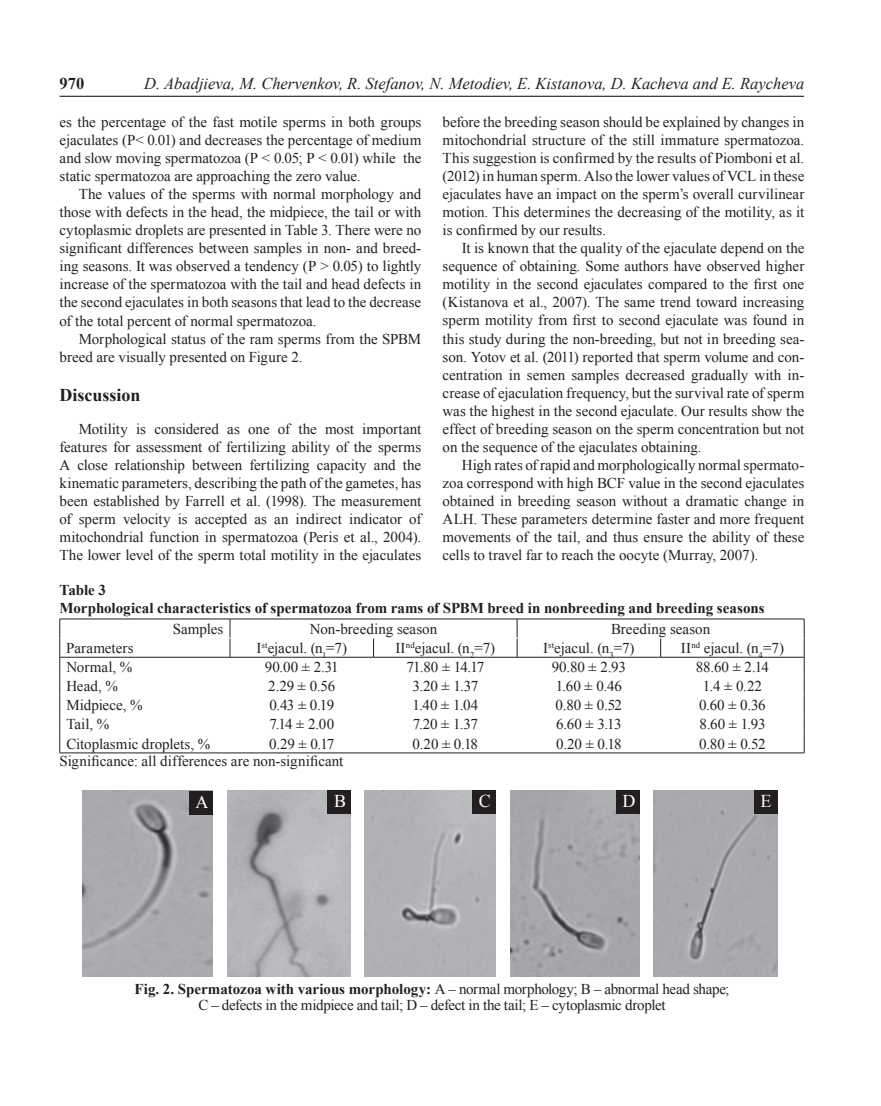
<style>
.page{position:relative;width:881px;height:1106px;background:#fff}
.page>*{position:absolute;margin:0;border:0;box-sizing:border-box;transform-origin:0 0}
.t1{font:700 18px "Times New Roman";color:#231f20}
.t2{font:18px "Times New Roman";color:#fff}
.t3{font:italic 16.5px "Times New Roman";color:#231f20}
.t4{font:700 16.5px "Times New Roman";color:#231f20}
.t5{font:15px/18px "Times New Roman";color:#231f20;text-align:justify}
.t6{font:15px/16.5px "Times New Roman";letter-spacing:-.02em;color:#231f20;text-align:center}
.t7{font:700 15px/17.2px "Times New Roman";letter-spacing:.005em;color:#231f20}
.s1{font-weight:700}
</style>
<div class="page">
<hr style="left:59px;top:96px;width:744px;height:1px;background:#231f20">
<svg style="left:60px;top:620px;width:743px;height:133px"></svg>
<hr style="left:60px;top:619px;width:170px;height:1px;background:#231f20">
<hr style="left:230px;top:619px;width:143px;height:1px;background:#231f20">
<hr style="left:373px;top:619px;width:144px;height:1px;background:#231f20">
<hr style="left:517px;top:619px;width:143px;height:1px;background:#231f20">
<hr style="left:660px;top:619px;width:144px;height:1px;background:#231f20">
<svg style="left:230px;top:619px;width:1px;height:38px"></svg>
<svg style="left:373px;top:639px;width:1px;height:18px"></svg>
<svg style="left:516px;top:619px;width:1px;height:38px"></svg>
<svg style="left:660px;top:639px;width:1px;height:18px"></svg>
<hr style="left:60px;top:657px;width:170px;height:1px;background:#231f20">
<hr style="left:230px;top:657px;width:143px;height:1px;background:#231f20">
<hr style="left:373px;top:657px;width:144px;height:1px;background:#231f20">
<hr style="left:517px;top:657px;width:143px;height:1px;background:#231f20">
<hr style="left:660px;top:657px;width:144px;height:1px;background:#231f20">
<svg style="left:59px;top:619px;width:1px;height:134px"></svg>
<svg style="left:803px;top:619px;width:1px;height:134px"></svg>
<hr style="left:60px;top:753px;width:170px;height:1px;background:#231f20">
<hr style="left:230px;top:753px;width:143px;height:1px;background:#231f20">
<hr style="left:373px;top:753px;width:144px;height:1px;background:#231f20">
<hr style="left:517px;top:753px;width:143px;height:1px;background:#231f20">
<hr style="left:660px;top:753px;width:144px;height:1px;background:#231f20">
<hr style="left:60px;top:638px;width:170px;height:1px;background:#fff">
<hr style="left:230px;top:638px;width:143px;height:1px;background:#fff">
<hr style="left:373px;top:638px;width:144px;height:1px;background:#fff">
<hr style="left:517px;top:638px;width:143px;height:1px;background:#fff">
<hr style="left:660px;top:638px;width:143px;height:1px;background:#fff">
<img style="left:653px;top:791px;width:124px;height:185px">
<img style="left:510px;top:791px;width:129px;height:185px">
<img style="left:227px;top:791px;width:123px;height:185px">
<img style="left:83px;top:791px;width:129px;height:185px">
<img style="left:364px;top:791px;width:132px;height:185px">
<div style="left:189px;top:791px;width:23px;height:23px;background:#231f20"></div>
<div style="left:327px;top:791px;width:23px;height:23px;background:#231f20"></div>
<div style="left:472px;top:791px;width:24px;height:23px;background:#231f20"></div>
<div style="left:615px;top:791px;width:24px;height:23px;background:#231f20"></div>
<div style="left:753px;top:791px;width:24px;height:23px;background:#231f20"></div>
<p class="t4" style="left:60px;top:72px;width:26px">970</p>
<p class="t3" style="left:144px;top:72px;width:661px">D. Abadjieva, M. Chervenkov, R. Stefanov, N. Metodiev, E. Kistanova, D. Kacheva and E. Raycheva</p>
<p class="t5" style="left:60px;top:113px;width:363px">es the percentage of the fast motile sperms in both groups ejaculates (P&lt; 0.01) and decreases the percentage of medium and slow moving spermatozoa (P &lt; 0.05; P &lt; 0.01) while the static spermatozoa are approaching the zero value.</p>
<p class="t5" style="left:60px;top:185px;width:363px;text-indent:19px">The values of the sperms with normal morphology and those with defects in the head, the midpiece, the tail or with cytoplasmic droplets are presented in Table 3. There were no significant differences between samples in non- and breed&shy;ing seasons. It was observed a tendency (P &gt; 0.05) to lightly increase of the spermatozoa with the tail and head defects in the second ejaculates in both seasons that lead to the decrease of the total percent of normal spermatozoa.</p>
<p class="t5" style="left:60px;top:329px;width:363px;text-indent:19px">Morphological status of the ram sperms from the SPBM breed are visually presented on Figure 2.</p>
<p class="t1" style="left:60px;top:382px;width:83px">Discussion</p>
<p class="t5" style="left:60px;top:419px;width:364px;text-indent:19px">Motility is considered as one of the most important features for assessment of fertilizing ability of the sperms A close relationship between fertilizing capacity and the kinematic parameters, describing the path of the gametes, has been established by Farrell et al. (1998). The measurement of sperm velocity is accepted as an indirect indicator of mitochondrial function in spermatozoa (Peris et al., 2004).<br>The lower level of the sperm total motility in the ejaculates</p>
<p class="t5" style="left:442px;top:113px;width:363px">before the breeding season should be explained by changes in mitochondrial structure of the still immature spermatozoa.<br>This suggestion is confirmed by the results of Piomboni et al. (2012) in human sperm. Also the lower values of VCL in these ejaculates have an impact on the sperm’s overall curvilinear motion. This determines the decreasing of the motility, as it is confirmed by our results.</p>
<p class="t5" style="left:442px;top:239px;width:363px;text-indent:19px">It is known that the quality of the ejaculate depend on the sequence of obtaining. Some authors have observed higher motility in the second ejaculates compared to the first one (Kistanova et al., 2007). The same trend toward increasing sperm motility from first to second ejaculate was found in this study during the non-breeding, but not in breeding sea&shy;son. Yotov et al. (2011) reported that sperm volume and con&shy;centration in semen samples decreased gradually with in&shy;crease of ejaculation frequency, but the survival rate of sperm was the highest in the second ejaculate. Our results show the effect of breeding season on the sperm concentration but not on the sequence of the ejaculates obtaining.</p>
<p class="t5" style="left:442px;top:455px;width:363px;text-indent:19px">High rates of rapid and morphologically normal spermato&shy;zoa correspond with high BCF value in the second ejaculates obtained in breeding season without a dramatic change in ALH. These parameters determine faster and more frequent movements of the tail, and thus ensure the ability of these cells to travel far to reach the oocyte (Murray, 2007).</p>
<p class="t7" style="left:60px;top:581px;width:394px">Table 3<br>Morphological characteristics of spermatozoa from rams of SPBM</p>
<p class="t7" style="left:487px;top:599px;width:278px">breed in nonbreeding and breeding seasons</p>
<p class="t5" style="left:173px;top:619px;width:52px">Samples</p>
<p class="t5" style="left:310px;top:619px;width:129px">Non-breeding season</p>
<p class="t5" style="left:610px;top:619px;width:101px">Breeding season</p>
<p class="t5" style="left:66px;top:639px;width:69px">Parameters</p>
<p class="t5" style="left:256px;top:639px;width:92px">I<sup>st</sup>ejacul. (n<sub>1</sub>=7)</p>
<p class="t5" style="left:395px;top:639px;width:101px">II<sup>nd</sup>ejacul. (n<sub>2</sub>=7)</p>
<p class="t5" style="left:543px;top:639px;width:93px">I<sup>st</sup>ejacul. (n<sub>3</sub>=7)</p>
<p class="t5" style="left:680px;top:639px;width:105px">II <sup>nd</sup> ejacul. (n<sub>4</sub>=7)</p>
<p class="t5" style="left:66px;top:658px;width:68px">Normal, %</p>
<p class="t5" style="left:265px;top:658px;width:75px">90.00 ± 2.31</p>
<p class="t5" style="left:406px;top:658px;width:79px">71.80 ± 14.17</p>
<p class="t5" style="left:551px;top:658px;width:76px">90.80 ± 2.93</p>
<p class="t5" style="left:695px;top:658px;width:74px">88.60 ± 2.14</p>
<p class="t5" style="left:66px;top:677px;width:53px">Head, %</p>
<p class="t5" style="left:268px;top:677px;width:69px">2.29 ± 0.56</p>
<p class="t5" style="left:412px;top:677px;width:67px">3.20 ± 1.37</p>
<p class="t5" style="left:555px;top:677px;width:68px">1.60 ± 0.46</p>
<p class="t5" style="left:702px;top:677px;width:60px">1.4 ± 0.22</p>
<p class="t5" style="left:66px;top:696px;width:78px">Midpiece, %</p>
<p class="t5" style="left:269px;top:696px;width:66px">0.43 ± 0.19</p>
<p class="t5" style="left:412px;top:696px;width:67px">1.40 ± 1.04</p>
<p class="t5" style="left:555px;top:696px;width:68px">0.80 ± 0.52</p>
<p class="t5" style="left:698px;top:696px;width:68px">0.60 ± 0.36</p>
<p class="t5" style="left:66px;top:715px;width:45px">Tail, %</p>
<p class="t5" style="left:269px;top:715px;width:66px">7.14 ± 2.00</p>
<p class="t5" style="left:412px;top:715px;width:67px">7.20 ± 1.37</p>
<p class="t5" style="left:556px;top:715px;width:67px">6.60 ± 3.13</p>
<p class="t5" style="left:699px;top:715px;width:68px">8.60 ± 1.93</p>
<p class="t5" style="left:66px;top:734px;width:145px">Citoplasmic droplets, %</p>
<p class="t5" style="left:269px;top:734px;width:66px">0.29 ± 0.17</p>
<p class="t5" style="left:412px;top:734px;width:67px">0.20 ± 0.18</p>
<p class="t5" style="left:556px;top:734px;width:67px">0.20 ± 0.18</p>
<p class="t5" style="left:699px;top:734px;width:68px">0.80 ± 0.52</p>
<p class="t5" style="left:60px;top:751px;width:285px">Significance: all differences are non-significant</p>
<p class="t2" style="left:195px;top:789px;width:14px">A</p>
<p class="t2" style="left:334px;top:789px;width:14px">B</p>
<p class="t2" style="left:478px;top:789px;width:14px">C</p>
<p class="t2" style="left:622px;top:789px;width:14px">D</p>
<p class="t2" style="left:760px;top:789px;width:12px">E</p>
<p class="t6" style="left:134px;top:980px;width:596px"><span class="s1">Fig. 2. Spermatozoa with various morphology:</span> A – normal morphology; B – abnormal head shape;<br>C – defects in the midpiece and tail; D – defect in the tail; E – cytoplasmic droplet</p>
</div>
